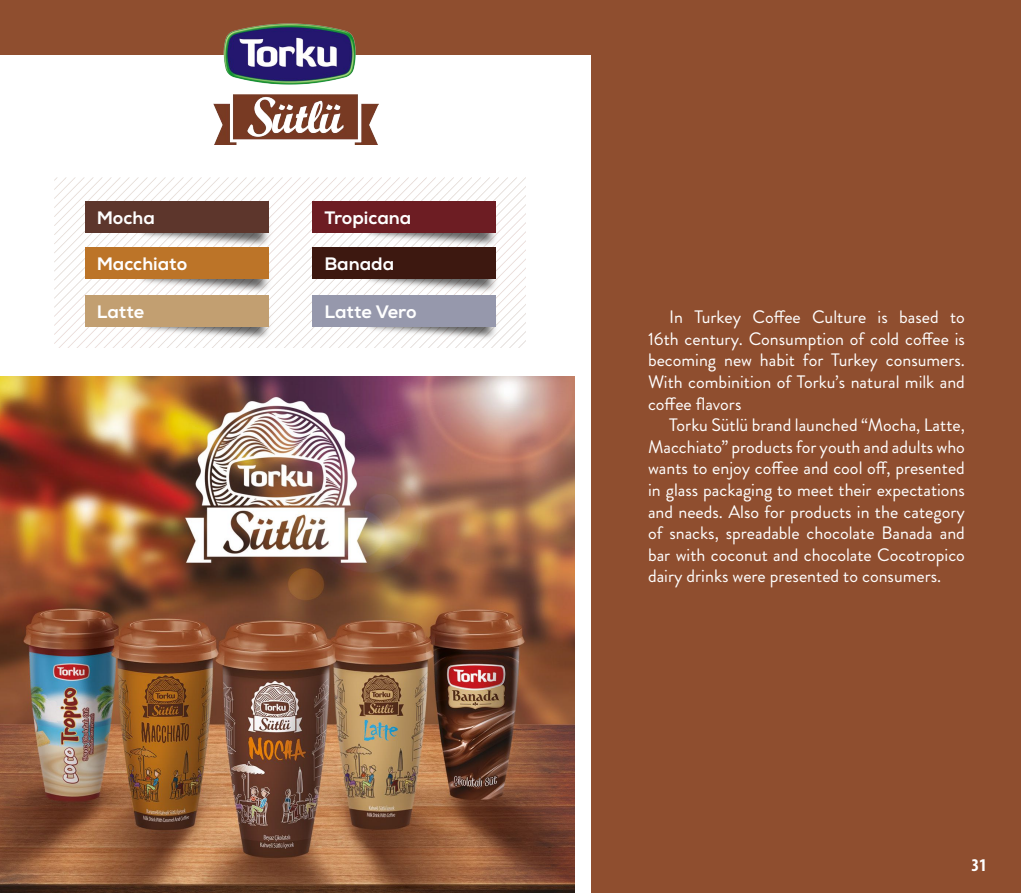
<style>
.page{position:relative;width:1021px;height:893px;background:#fff}
.page>*{position:absolute;margin:0;border:0;box-sizing:border-box;transform-origin:0 0}
.t1{font:18px/21.6px "Brandon Grotesque";color:#fff;text-align:justify}
.t2{font:800 18px "Nexa";color:#fff}
.t3{font:700 condensed 18px "Myriad Pro";color:#fff}
</style>
<div class="page">
<div style="left:592px;top:0;width:428px;height:893px;background:#8f4e2f"></div>
<img style="left:54px;top:178px;width:472px;height:170px">
<img style="left:119px;top:218px;width:168px;height:29px">
<img style="left:347px;top:218px;width:167px;height:29px">
<img style="left:119px;top:263px;width:168px;height:30px">
<img style="left:347px;top:263px;width:167px;height:30px">
<img style="left:119px;top:311px;width:168px;height:30px">
<img style="left:347px;top:311px;width:167px;height:30px">
<div style="left:85px;top:201px;width:183px;height:31px;background:#5d362c"></div>
<div style="left:313px;top:295px;width:182px;height:31px;background:#9698ac"></div>
<div style="left:85px;top:247px;width:183px;height:31px;background:#bc7428"></div>
<div style="left:313px;top:201px;width:182px;height:31px;background:#6d1d23"></div>
<div style="left:85px;top:295px;width:183px;height:31px;background:#c29f71"></div>
<div style="left:313px;top:247px;width:182px;height:31px;background:#3d1810"></div>
<div style="left:0;top:0;width:592px;height:54px;background:#8f4e2f"></div>
<img style="left:0;top:376px;width:574px;height:517px">
<img style="left:213px;top:94px;width:165px;height:50px">
<img style="left:222px;top:23px;width:134px;height:62px">
<p class="t2" style="left:97px;top:207px;width:60px">Mocha</p>
<p class="t2" style="left:324px;top:207px;width:88px">Tropicana</p>
<p class="t2" style="left:97px;top:253px;width:92px">Macchiato</p>
<p class="t2" style="left:324px;top:253px;width:71px">Banada</p>
<p class="t2" style="left:97px;top:300px;width:49px">Latte</p>
<p class="t2" style="left:324px;top:300px;width:94px">Latte Vero</p>
<p class="t1" style="left:648px;top:306px;width:318px;text-indent:21px">In Turkey Coffee Culture is based to 16th century. Consumption of cold coffee is becoming new habit for Turkey consumers.<br>With combinition of Torku’s natural milk and coffee flavors</p>
<p class="t1" style="left:648px;top:414px;width:318px;text-indent:21px">Torku Sütlü brand launched “Mocha, Latte, Macchiato” products for youth and adults who wants to enjoy coffee and cool off, presented in glass packaging to meet their expectations and needs. Also for products in the category of snacks, spreadable chocolate Banada and bar with coconut and chocolate Cocotropico dairy drinks were presented to consumers.</p>
<p class="t3" style="left:971px;top:854px;width:17px">31</p>
</div>
